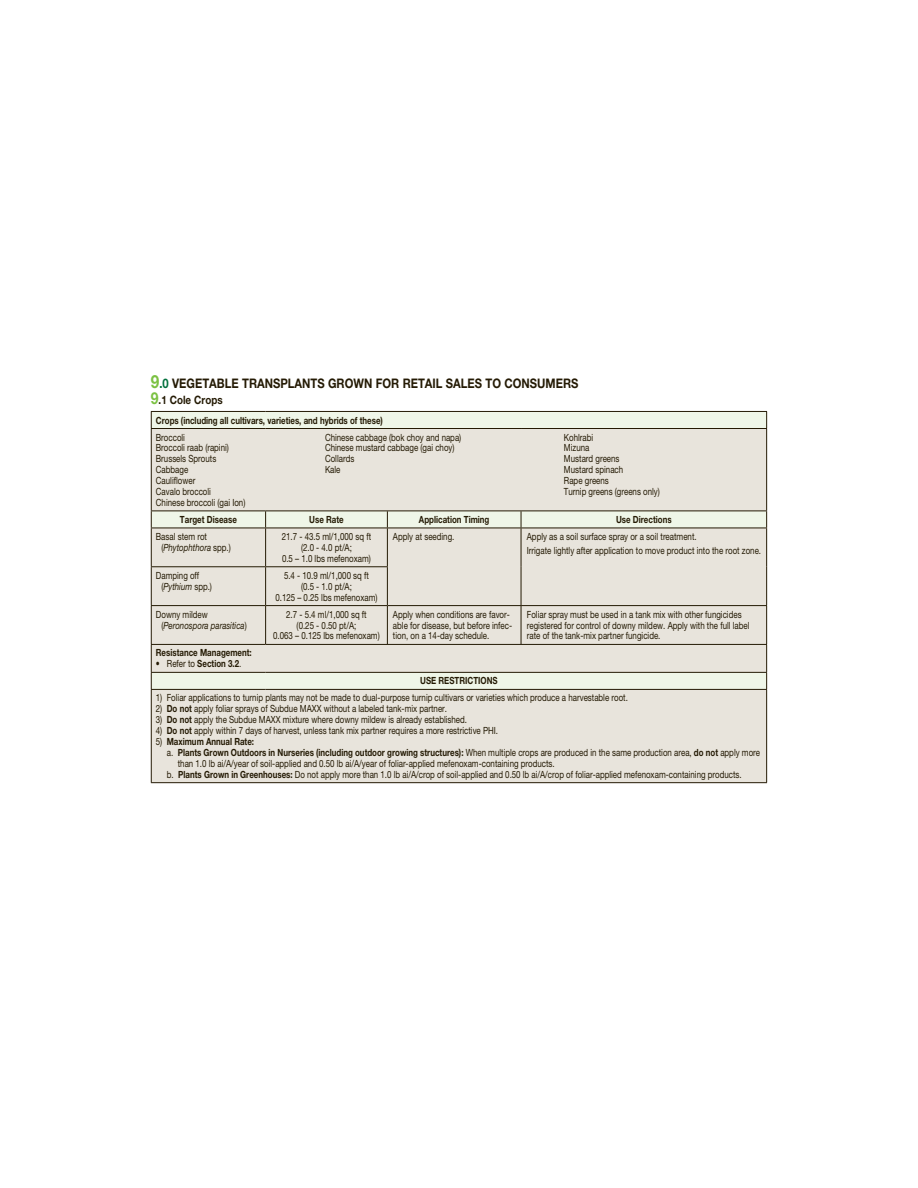
<style>
.page{position:relative;width:918px;height:1188px;background:#fff}
.page>*{position:absolute;margin:0;border:0;box-sizing:border-box;transform-origin:0 0}
.t1{font:700 13.2px "Helvetica Neue LT Pro";color:#241a04;scale:.85 1}
.t2{font:700 11.55px "Helvetica Neue LT Pro";color:#241a04;scale:.85 1}
.t3{font:9.9px/10.9px "Helvetica Neue LT Pro";color:#241a04;scale:.8 1}
.t4{font:700 9.9px "Helvetica Neue LT Pro";color:#241a04;scale:.8 1}
.t5{font:italic 9.9px/10.9px "Helvetica Neue LT Pro";color:#241a04;scale:.8 1}
.s1{font-size:18.15px;color:#7bc142}
.s2{color:#00703c}
.s3{font-size:16.5px;color:#7bc142}
.s4{font-style:italic}
.s5{font-style:normal}
.s6{font-weight:400}
.s7{font-weight:700}
</style>
<div class="page">
<div style="left:152px;top:412px;width:614px;height:16px;background:#eff6e8"></div>
<svg style="left:152px;top:429px;width:614px;height:353px;background:#e7e4dc"></svg>
<hr style="left:151px;top:411px;width:115px;height:1px;background:#241a04">
<svg style="left:151px;top:412px;width:1px;height:16px"></svg>
<hr style="left:266px;top:411px;width:501px;height:1px;background:#241a04">
<svg style="left:766px;top:412px;width:1px;height:16px"></svg>
<hr style="left:151px;top:428px;width:115px;height:1px;background:#241a04">
<hr style="left:151px;top:429px;width:1px;height:81px;background:#241a04">
<hr style="left:521px;top:428px;width:246px;height:1px;background:#241a04">
<hr style="left:766px;top:429px;width:1px;height:81px;background:#241a04">
<hr style="left:151px;top:510px;width:115px;height:1px;background:#241a04">
<svg style="left:151px;top:511px;width:1px;height:17px"></svg>
<svg style="left:265px;top:511px;width:1px;height:17px"></svg>
<svg style="left:387px;top:511px;width:1px;height:17px"></svg>
<hr style="left:521px;top:510px;width:246px;height:1px;background:#241a04">
<svg style="left:521px;top:511px;width:1px;height:17px"></svg>
<svg style="left:766px;top:511px;width:1px;height:17px"></svg>
<hr style="left:151px;top:528px;width:115px;height:1px;background:#241a04">
<hr style="left:151px;top:528px;width:1px;height:38px;background:#241a04">
<hr style="left:266px;top:528px;width:121px;height:1px;background:#241a04">
<hr style="left:265px;top:528px;width:1px;height:38px;background:#241a04">
<hr style="left:387px;top:528px;width:134px;height:1px;background:#241a04">
<hr style="left:387px;top:528px;width:1px;height:38px;background:#241a04">
<hr style="left:521px;top:528px;width:246px;height:1px;background:#241a04">
<hr style="left:521px;top:528px;width:1px;height:39px;background:#241a04">
<hr style="left:766px;top:528px;width:1px;height:39px;background:#241a04">
<hr style="left:151px;top:566px;width:115px;height:1px;background:#241a04">
<hr style="left:151px;top:567px;width:1px;height:38px;background:#241a04">
<hr style="left:266px;top:566px;width:122px;height:1px;background:#241a04">
<hr style="left:265px;top:567px;width:1px;height:38px;background:#241a04">
<hr style="left:387px;top:567px;width:1px;height:38px;background:#241a04">
<hr style="left:521px;top:567px;width:1px;height:38px;background:#241a04">
<hr style="left:766px;top:567px;width:1px;height:38px;background:#241a04">
<hr style="left:151px;top:605px;width:115px;height:1px;background:#241a04">
<hr style="left:151px;top:606px;width:1px;height:38px;background:#241a04">
<hr style="left:266px;top:605px;width:121px;height:1px;background:#241a04">
<hr style="left:265px;top:606px;width:1px;height:38px;background:#241a04">
<hr style="left:387px;top:605px;width:134px;height:1px;background:#241a04">
<hr style="left:387px;top:606px;width:1px;height:38px;background:#241a04">
<hr style="left:521px;top:605px;width:246px;height:1px;background:#241a04">
<hr style="left:521px;top:606px;width:1px;height:38px;background:#241a04">
<hr style="left:766px;top:606px;width:1px;height:38px;background:#241a04">
<hr style="left:151px;top:644px;width:115px;height:1px;background:#241a04">
<hr style="left:266px;top:644px;width:501px;height:1px;background:#241a04">
<hr style="left:151px;top:672px;width:115px;height:1px;background:#241a04">
<svg style="left:151px;top:645px;width:1px;height:44px"></svg>
<hr style="left:266px;top:672px;width:501px;height:1px;background:#241a04">
<svg style="left:766px;top:645px;width:1px;height:44px"></svg>
<hr style="left:151px;top:689px;width:115px;height:1px;background:#241a04">
<hr style="left:151px;top:690px;width:1px;height:92px;background:#241a04">
<hr style="left:266px;top:689px;width:501px;height:1px;background:#241a04">
<hr style="left:766px;top:690px;width:1px;height:92px;background:#241a04">
<hr style="left:151px;top:782px;width:616px;height:1px;background:#241a04">
<hr style="left:266px;top:428px;width:255px;height:1px;background:#241a04">
<hr style="left:266px;top:510px;width:255px;height:1px;background:#241a04">
<h1 class="t1" style="left:151px;top:378px;width:504px"><span class="s1">9</span><span class="s2">.0</span> VEGETABLE TRANSPLANTS GROWN FOR RETAIL SALES TO CONSUMERS</h1>
<p class="t2" style="left:151px;top:396px;width:86px"><span class="s3">9</span>.1 Cole Crops</p>
<p class="t4" style="left:156px;top:416px;width:285px">Crops (including all cultivars, varieties, and hybrids of these)</p>
<p class="t3" style="left:156px;top:432px;width:113px">Broccoli<br>Broccoli raab (rapini)<br>Brussels Sprouts<br>Cabbage<br>Cauliflower<br>Cavalo broccoli<br>Chinese broccoli (gai Ion)</p>
<p class="t3" style="left:325px;top:432px;width:172px">Chinese cabbage (bok choy and napa)<br>Chinese mustard cabbage (gai choy)<br>Collards<br>Kale</p>
<p class="t3" style="left:564px;top:432px;width:121px">Kohlrabi<br>Mizuna<br>Mustard greens<br>Mustard spinach<br>Rape greens<br>Turnip greens (greens only)</p>
<p class="t4" style="left:180px;top:515px;width:73px">Target Disease</p>
<p class="t4" style="left:309px;top:515px;width:45px">Use Rate</p>
<p class="t4" style="left:419px;top:515px;width:90px">Application Timing</p>
<p class="t4" style="left:616px;top:515px;width:71px">Use Directions</p>
<p class="t3" style="left:161px;top:532px;width:88px;text-indent:-5px">Basal stem rot (<span class="s4">Phytophthora</span> spp.)</p>
<p class="t3" style="left:282px;top:532px;width:113px;text-align:center">21.7 - 43.5 ml/1,000 sq ft (2.0 - 4.0 pt/A;<br>0.5 – 1.0 lbs mefenoxam)</p>
<p class="t3" style="left:393px;top:532px;width:78px">Apply at seeding.</p>
<p class="t3" style="left:527px;top:530px;width:294px;line-height:14.2px">Apply as a soil surface spray or a soil treatment.<br>Irrigate lightly after application to move product into the root zone.</p>
<p class="t3" style="left:161px;top:571px;width:65px;text-indent:-5px">Damping off (<span class="s4">Pythium</span> spp.)</p>
<p class="t3" style="left:275px;top:571px;width:129px;text-align:center">5.4 - 10.9 ml/1,000 sq ft<br>(0.5 - 1.0 pt/A;<br>0.125 – 0.25 lbs mefenoxam)</p>
<p class="t5" style="left:161px;top:610px;width:108px;text-indent:-5px"><span class="s5">Downy mildew (</span>Peronospora parasitica<span class="s5">)</span></p>
<p class="t3" style="left:273px;top:610px;width:135px;text-align:center">2.7 - 5.4 ml/1,000 sq ft<br>(0.25 - 0.50 pt/A;<br>0.063 – 0.125 lbs mefenoxam)</p>
<p class="t3" style="left:393px;top:610px;width:151px">Apply when conditions are favor&shy;able for disease, but before infec&shy;tion, on a 14-day schedule.</p>
<p class="t3" style="left:527px;top:610px;width:280px">Foliar spray must be used in a tank mix with other fungicides registered for control of downy mildew. Apply with the full label rate of the tank-mix partner fungicide.</p>
<p class="t4" style="left:156px;top:649px;width:121px">Resistance Management:</p>
<p class="t4" style="left:156px;top:660px;width:108px"><span class="s6">• Refer to</span> Section 3.2<span class="s6">.</span></p>
<p class="t4" style="left:420px;top:677px;width:98px">USE RESTRICTIONS</p>
<p class="t3" style="left:156px;top:693px;width:592px">1) Foliar applications to turnip plants may not be made to dual-purpose turnip cultivars or varieties which produce a harvestable root.</p>
<p class="t3" style="left:156px;top:704px;width:366px">2) <span class="s7">Do not</span> apply foliar sprays of Subdue MAXX without a labeled tank-mix partner.</p>
<p class="t3" style="left:156px;top:715px;width:390px">3) <span class="s7">Do not</span> apply the Subdue MAXX mixture where downy mildew is already established.</p>
<p class="t3" style="left:156px;top:726px;width:429px">4) <span class="s7">Do not</span> apply within 7 days of harvest, unless tank mix partner requires a more restrictive PHI.</p>
<p class="t4" style="left:156px;top:738px;width:124px"><span class="s6">5)</span> Maximum Annual Rate:</p>
<p class="t4" style="left:167px;top:748px;width:743px"><span class="s6">a.</span> Plants Grown Outdoors in Nurseries (including outdoor growing structures): <span class="s6">When multiple crops are produced in the same production area,</span> do not <span class="s6">apply more</span></p>
<p class="t3" style="left:178px;top:759px;width:473px">than 1.0 lb ai/A/year of soil-applied and 0.50 lb ai/A/year of foliar-applied mefenoxam-containing products.</p>
<p class="t3" style="left:167px;top:770px;width:720px">b. <span class="s7">Plants Grown in Greenhouses:</span> Do not apply more than 1.0 lb ai/A/crop of soil-applied and 0.50 lb ai/A/crop of foliar-applied mefenoxam-containing products.</p>
</div>
